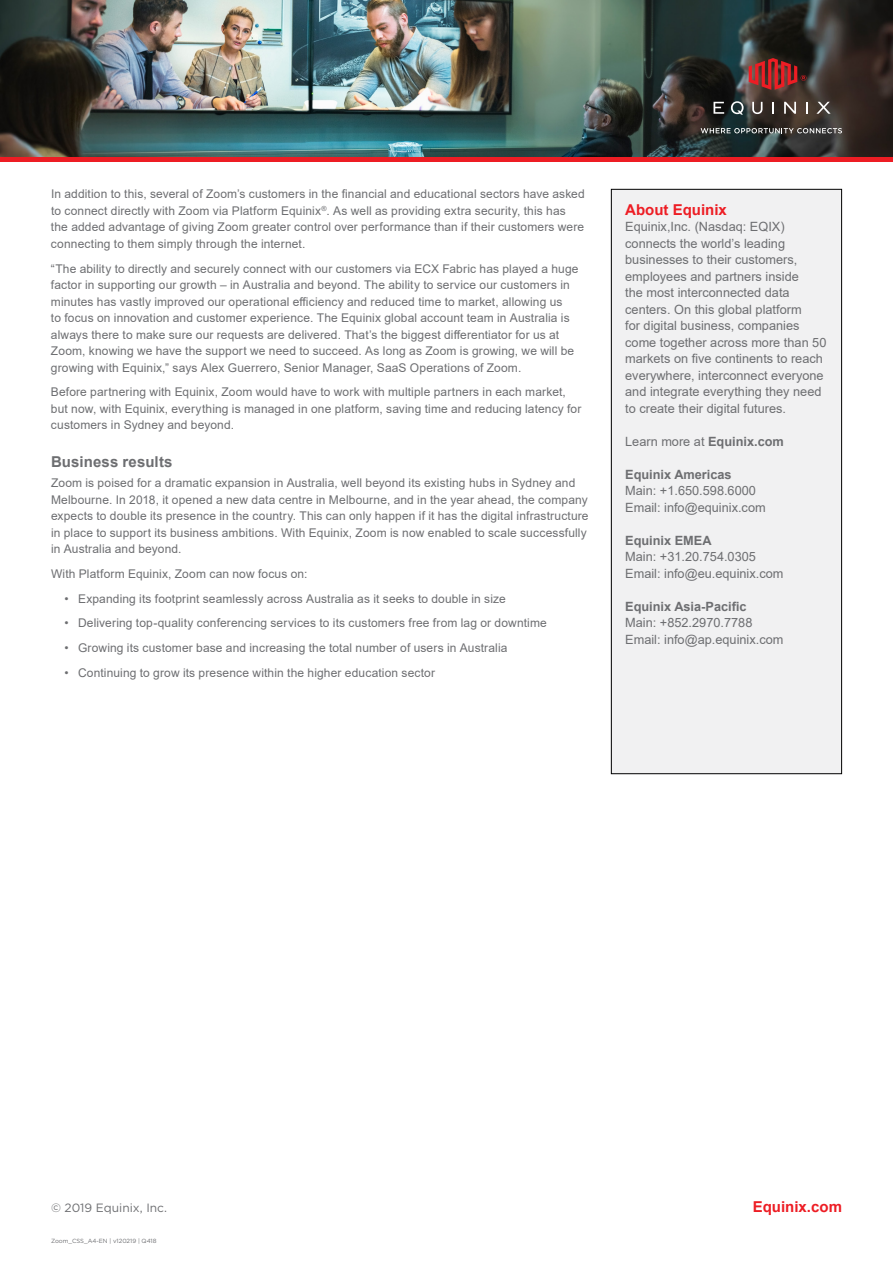
<style>
.page{position:relative;width:893px;height:1263px;background:#fff}
.page>*{position:absolute;margin:0;border:0;box-sizing:border-box;transform-origin:0 0}
.t1{font:700 15px "Arial";color:#ed1d24}
.t2{font:700 15px "Arial";letter-spacing:.01em;color:#6d6e71}
.t3{font:12.75px/16.5px "Arial";color:#6d6e71}
.t4{font:700 12.75px "Arial";color:#6d6e71}
.t5{font:12px/16.5px "Arial";letter-spacing:.01em;color:#6d6e71}
.t6{font:12px "Gotham";color:#6d6e71}
.t7{font:6px "Gotham";color:#6d6e71}
.s1{font-weight:700}
</style>
<div class="page">
<img style="left:0;top:0;width:893px;height:157px">
<div style="left:0;top:157px;width:893px;height:5px;background:#ed1d24"></div>
<svg style="left:713px;top:102px;width:11px;height:12px"></svg>
<svg style="left:752px;top:102px;width:10px;height:12px"></svg>
<svg style="left:772px;top:102px;width:2px;height:12px"></svg>
<svg style="left:784px;top:102px;width:12px;height:12px"></svg>
<svg style="left:806px;top:102px;width:2px;height:12px"></svg>
<svg style="left:816px;top:102px;width:15px;height:12px"></svg>
<svg style="left:731px;top:101px;width:13px;height:14px"></svg>
<svg style="left:749px;top:58px;width:57px;height:32px;background:#812a28"></svg>
<svg style="left:701px;top:128px;width:141px;height:5px"></svg>
<div style="left:611px;top:189px;width:231px;height:585px;background:#f1f1f2"></div>
<div style="left:611px;top:189px;width:231px;height:585px;border:1px solid #000"></div>
<p class="t5" style="left:51px;top:186px;width:535px">In addition to this, several of Zoom’s customers in the financial and educational sectors have asked to connect directly with Zoom via Platform Equinix<sup>®</sup>. As well as providing extra security, this has the added advantage of giving Zoom greater control over performance than if their customers were connecting to them simply through the internet.</p>
<p class="t5" style="left:51px;top:260px;width:529px">“The ability to directly and securely connect with our customers via ECX Fabric has played a huge factor in supporting our growth – in Australia and beyond. The ability to service our customers in minutes has vastly improved our operational efficiency and reduced time to market, allowing us<br>to focus on innovation and customer experience. The Equinix global account team in Australia is always there to make sure our requests are delivered. That’s the biggest differentiator for us at Zoom, knowing we have the support we need to succeed. As long as Zoom is growing, we will be growing with Equinix,” says Alex Guerrero, Senior Manager, SaaS Operations of Zoom.</p>
<p class="t5" style="left:51px;top:384px;width:532px">Before partnering with Equinix, Zoom would have to work with multiple partners in each market, but now, with Equinix, everything is managed in one platform, saving time and reducing latency for customers in Sydney and beyond.</p>
<p class="t2" style="left:51px;top:451px;width:123px">Business results</p>
<p class="t5" style="left:51px;top:475px;width:539px">Zoom is poised for a dramatic expansion in Australia, well beyond its existing hubs in Sydney and Melbourne. In 2018, it opened a new data centre in Melbourne, and in the year ahead, the company expects to double its presence in the country. This can only happen if it has the digital infrastructure in place to support its business ambitions. With Equinix, Zoom is now enabled to scale successfully in Australia and beyond.</p>
<p class="t5" style="left:51px;top:565px;width:258px">With Platform Equinix, Zoom can now focus on:</p>
<p class="t5" style="left:64px;top:590px;width:443px">• Expanding its footprint seamlessly across Australia as it seeks to double in size</p>
<p class="t5" style="left:64px;top:615px;width:484px">• Delivering top-quality conferencing services to its customers free from lag or downtime</p>
<p class="t5" style="left:64px;top:640px;width:444px">• Growing its customer base and increasing the total number of users in Australia</p>
<p class="t5" style="left:64px;top:664px;width:372px">• Continuing to grow its presence within the higher education sector</p>
<p class="t1" style="left:625px;top:199px;width:103px">About Equinix</p>
<p class="t3" style="left:625px;top:219px;width:203px">Equinix,Inc. (Nasdaq: EQIX) connects the world’s leading businesses to their customers, employees and partners inside<br>the most interconnected data centers. On this global platform<br>for digital business, companies come together across more than 50 markets on five continents to reach everywhere, interconnect everyone and integrate everything they need to create their digital futures.</p>
<p class="t3" style="left:625px;top:433px;width:160px">Learn more at <span class="s1">Equinix.com</span></p>
<p class="t4" style="left:625px;top:465px;width:108px">Equinix Americas</p>
<p class="t3" style="left:625px;top:483px;width:142px">Main: +1.650.598.6000<br>Email: info@equinix.com</p>
<p class="t4" style="left:625px;top:531px;width:88px">Equinix EMEA</p>
<p class="t3" style="left:625px;top:549px;width:160px">Main: +31.20.754.0305<br>Email: info@eu.equinix.com</p>
<p class="t4" style="left:625px;top:597px;width:123px">Equinix Asia-Pacific</p>
<p class="t3" style="left:625px;top:615px;width:160px">Main: +852.2970.7788<br>Email: info@ap.equinix.com</p>
<p class="t6" style="left:51px;top:1200px;width:118px">© 2019 Equinix, Inc.</p>
<p class="t7" style="left:51px;top:1237px;width:107px">Zoom_CSS_A4-EN | v120219 | Q418</p>
<p class="t1" style="left:753px;top:1196px;width:91px">Equinix.com</p>
</div>
